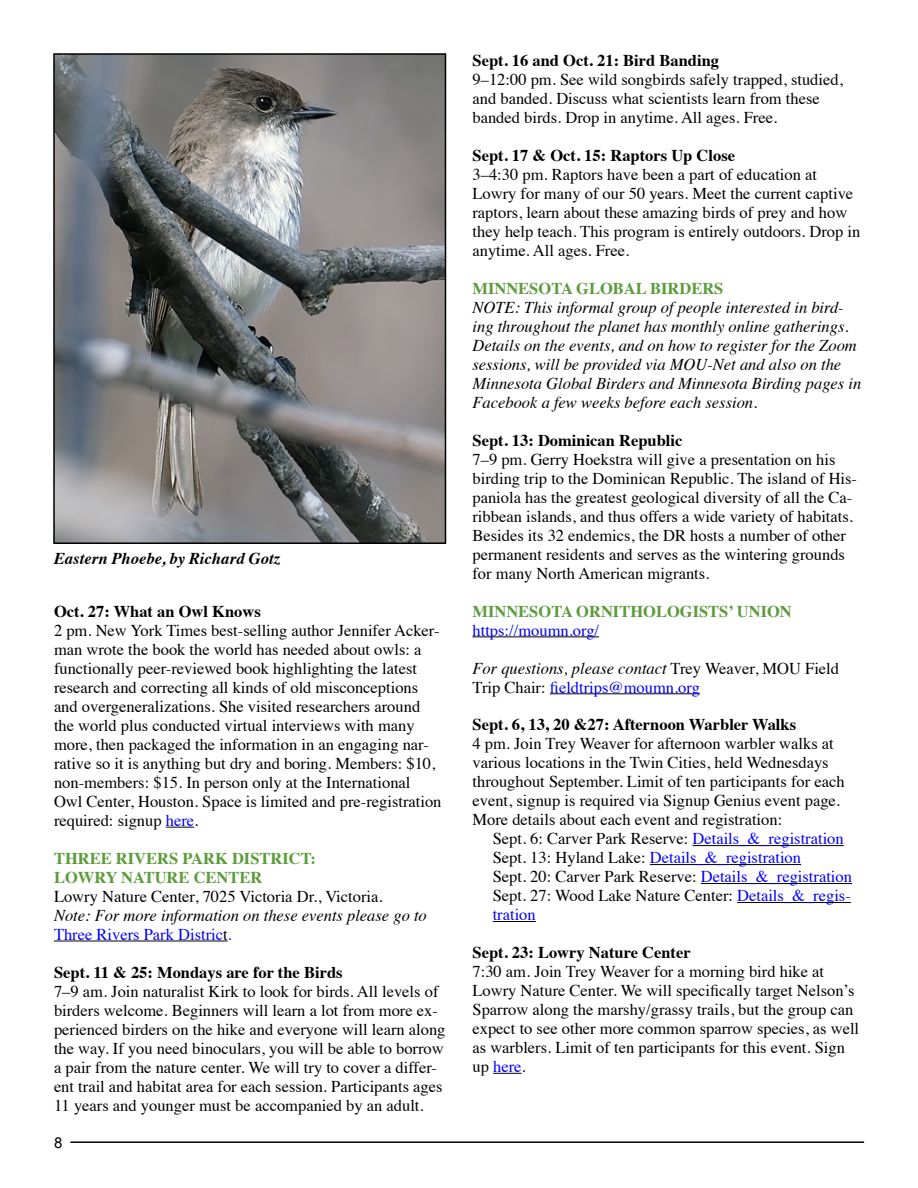
<style>
.page{position:relative;width:918px;height:1188px;background:#fff}
.page>*{position:absolute;margin:0;border:0;box-sizing:border-box;transform-origin:0 0}
.t1{font:16.5px/18.9px "Times";color:#000}
.t2{font:italic 16.5px/18.9px "Times";color:#000}
.t3{font:700 16.5px "Times";color:#000}
.t4{font:700 16.5px/18.9px "Times";color:#5c9c3b}
.t5{font:italic 700 16.5px "Times";letter-spacing:.005em;color:#000}
.t6{font:16.5px "Times";color:#00f}
.t7{font:15px "Arial";color:#000}
.s1{color:#00f}
.s2{font-style:normal;color:#00f}
.s3{font-style:normal}
.s4{font-style:italic}
</style>
<div class="page">
<hr style="left:70px;top:1141px;width:794px;height:2px;background:#000">
<svg style="left:166px;top:827px;width:28px;height:1px"></svg>
<hr style="left:54px;top:941px;width:174px;height:1px;background:#000">
<hr style="left:472px;top:636px;width:127px;height:1px;background:#000">
<hr style="left:550px;top:693px;width:150px;height:1px;background:#000">
<hr style="left:693px;top:845px;width:151px;height:1px;background:#000">
<hr style="left:650px;top:864px;width:151px;height:1px;background:#000">
<hr style="left:701px;top:883px;width:151px;height:1px;background:#000">
<hr style="left:737px;top:902px;width:114px;height:1px;background:#000">
<hr style="left:493px;top:921px;width:43px;height:1px;background:#000">
<svg style="left:493px;top:1073px;width:29px;height:1px"></svg>
<img style="left:56px;top:56px;width:387px;height:485px">
<div style="left:53px;top:53px;width:393px;height:491px;border:2px solid #000"></div>
<p class="t5" style="left:54px;top:543px;width:228px">Eastern Phoebe, by Richard Gotz</p>
<p class="t3" style="left:54px;top:596px;width:208px">Oct. 27: What an Owl Knows</p>
<p class="t1" style="left:54px;top:620px;width:389px">2 pm. New York Times best-selling author Jennifer Acker&shy;man wrote the book the world has needed about owls: a functionally peer-reviewed book highlighting the latest research and correcting all kinds of old misconceptions and overgeneralizations. She visited researchers around the world plus conducted virtual interviews with many more, then packaged the information in an engaging nar&shy;rative so it is anything but dry and boring. Members: $10, non-members: $15. In person only at the International Owl Center, Houston. Space is limited and pre-registration required: signup <span class="s1">here</span>.</p>
<p class="t4" style="left:54px;top:847px;width:264px">THREE RIVERS PARK DISTRICT:<br>LOWRY NATURE CENTER</p>
<p class="t1" style="left:54px;top:885px;width:330px">Lowry Nature Center, 7025 Victoria Dr., Victoria.</p>
<p class="t2" style="left:54px;top:905px;width:374px">Note: For more information on these events please go to<br><span class="s2">Three Rivers Park Distric</span><span class="s3">t</span><span class="s2">.</span></p>
<p class="t3" style="left:54px;top:956px;width:290px">Sept. 11 &amp; 25: Mondays are for the Birds</p>
<p class="t1" style="left:54px;top:980px;width:393px">7–9 am. Join naturalist Kirk to look for birds. All levels of birders welcome. Beginners will learn a lot from more ex&shy;perienced birders on the hike and everyone will learn along the way. If you need binoculars, you will be able to borrow a pair from the nature center. We will try to cover a differ&shy;ent trail and habitat area for each session. Participants ages 11 years and younger must be accompanied by an adult.</p>
<p class="t7" style="left:54px;top:1133px;width:10px">8</p>
<p class="t3" style="left:472px;top:45px;width:248px">Sept. 16 and Oct. 21: Bird Banding</p>
<p class="t1" style="left:472px;top:69px;width:372px">9–12:00 pm. See wild songbirds safely trapped, studied, and banded. Discuss what scientists learn from these banded birds. Drop in anytime. All ages. Free.</p>
<p class="t3" style="left:472px;top:140px;width:264px">Sept. 17 &amp; Oct. 15: Raptors Up Close</p>
<p class="t1" style="left:472px;top:164px;width:389px">3–4:30 pm. Raptors have been a part of education at Lowry for many of our 50 years. Meet the current captive raptors, learn about these amazing birds of prey and how they help teach. This program is entirely outdoors. Drop in anytime. All ages. Free.</p>
<p class="t4" style="left:472px;top:277px;width:252px">MINNESOTA GLOBAL BIRDERS</p>
<p class="t2" style="left:472px;top:297px;width:390px">NOTE: This informal group of people interested in bird&shy;ing throughout the planet has monthly online gatherings.<br>Details on the events, and on how to register for the Zoom sessions, will be provided via MOU-Net and also on the Minnesota Global Birders and Minnesota Birding pages in Facebook a few weeks before each session.</p>
<p class="t3" style="left:472px;top:425px;width:211px">Sept. 13: Dominican Republic</p>
<p class="t1" style="left:472px;top:448px;width:386px">7–9 pm. Gerry Hoekstra will give a presentation on his birding trip to the Dominican Republic. The island of His&shy;paniola has the greatest geological diversity of all the Ca&shy;ribbean islands, and thus offers a wide variety of habitats.<br>Besides its 32 endemics, the DR hosts a number of other permanent residents and serves as the wintering grounds for many North American migrants.</p>
<p class="t4" style="left:472px;top:600px;width:321px">MINNESOTA ORNITHOLOGISTS’ UNION</p>
<p class="t6" style="left:472px;top:615px;width:128px">https://moumn.org/</p>
<p class="t1" style="left:472px;top:657px;width:368px"><span class="s4">For questions, please contact</span> Trey Weaver, MOU Field<br>Trip Chair: <span class="s1">fieldtrips@moumn.org</span></p>
<p class="t3" style="left:472px;top:709px;width:325px">Sept. 6, 13, 20 &amp;27: Afternoon Warbler Walks</p>
<p class="t1" style="left:472px;top:733px;width:374px">4 pm. Join Trey Weaver for afternoon warbler walks at various locations in the Twin Cities, held Wednesdays throughout September. Limit of ten participants for each event, signup is required via Signup Genius event page.<br>More details about each event and registration:</p>
<p class="t1" style="left:493px;top:828px;width:361px">Sept. 6: Carver Park Reserve: <span class="s1">Details_&amp;_registration </span>Sept. 13: Hyland Lake: <span class="s1">Details_&amp;_registration<br></span>Sept. 20: Carver Park Reserve: <span class="s1">Details_&amp;_registration </span>Sept. 27: Wood Lake Nature Center: <span class="s1">Details_&amp;_regis&shy;tration</span></p>
<p class="t3" style="left:472px;top:937px;width:220px">Sept. 23: Lowry Nature Center</p>
<p class="t1" style="left:472px;top:961px;width:388px">7:30 am. Join Trey Weaver for a morning bird hike at Lowry Nature Center. We will specifically target Nelson’s Sparrow along the marshy/grassy trails, but the group can expect to see other more common sparrow species, as well as warblers. Limit of ten participants for this event. Sign up <span class="s1">here</span>.</p>
</div>
